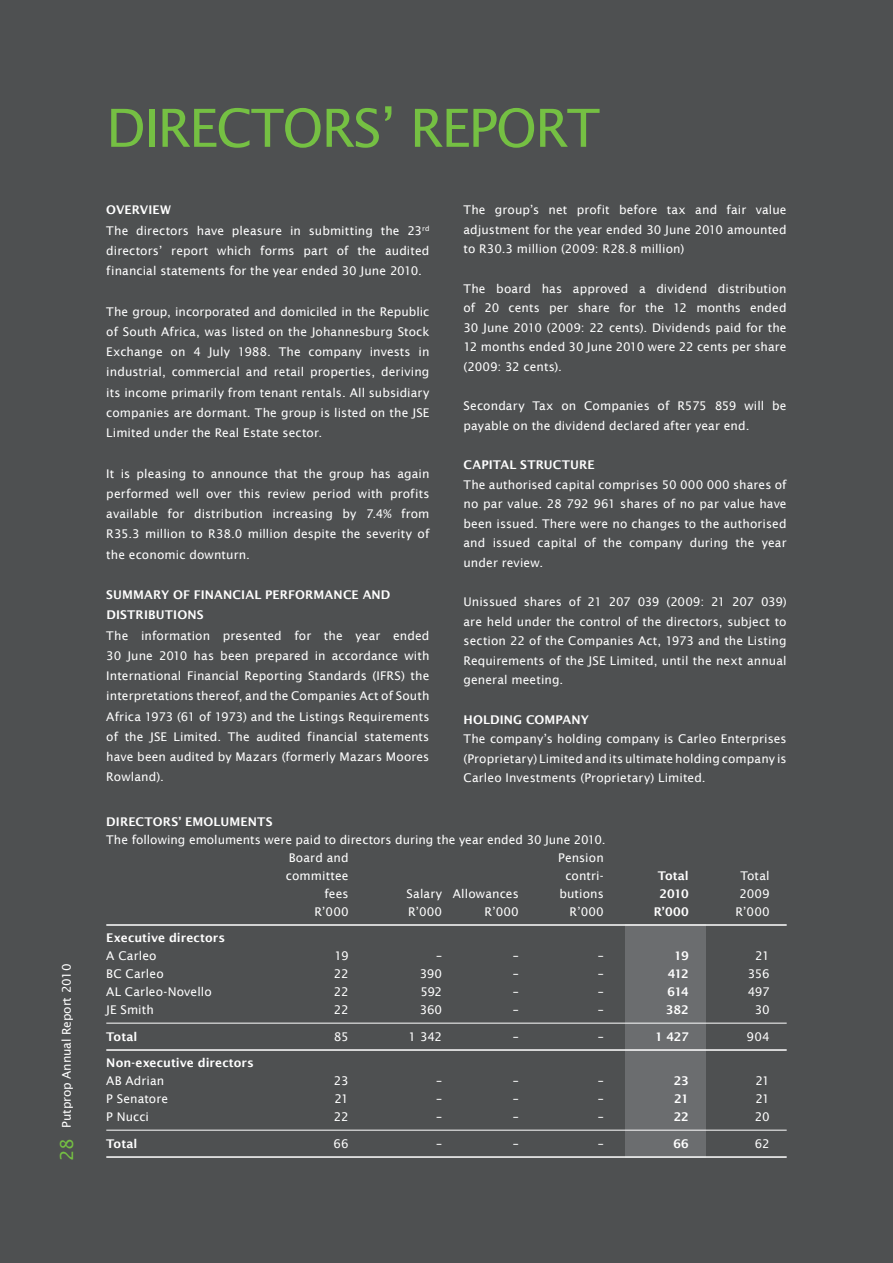
<style>
.page{position:relative;width:893px;height:1263px;background:#4e5051}
.page>*{position:absolute;margin:0;border:0;box-sizing:border-box;transform-origin:0 0}
.t1{font:52.5px "Lucida Sans";letter-spacing:-.03em;color:#75c043}
.t2{font:12px/20.2px "Lucida Sans";letter-spacing:.01em;color:#fff;text-align:justify}
.t3{font:600 12px "Lucida Sans";letter-spacing:.01em;color:#fff}
.t4{font:12px "Lucida Sans";letter-spacing:-.01em;color:#fff}
.s1{font-size:18px;color:#75c043}
.s2{font-weight:600}
</style>
<div class="page">
<div style="left:625px;top:924px;width:81px;height:234px;background:#6b6d6f"></div>
<hr style="left:106px;top:924px;width:681px;height:2px;background:#fff">
<hr style="left:106px;top:1023px;width:681px;height:1px;background:#fff">
<hr style="left:106px;top:1049px;width:681px;height:2px;background:#fff">
<hr style="left:106px;top:1130px;width:681px;height:1px;background:#fff">
<hr style="left:106px;top:1156px;width:681px;height:2px;background:#fff">
<p class="t4" style="left:60px;top:1161px;width:199px;rotate:-90deg"><span class="s1">28</span> Putprop Annual Report 2010</p>
<h1 class="t1" style="left:106px;top:98px;width:495px">DIRECTORS’ REPORT</h1>
<p class="t2" style="left:106px;top:200px;width:325px;text-align:left"><span class="s2">OVERVIEW<br></span>The directors have pleasure in submitting the 23<sup>rd </sup>directors’ report which forms part of the audited financial statements for the year ended 30 June 2010.</p>
<p class="t2" style="left:106px;top:301px;width:325px">The group, incorporated and domiciled in the Republic of South Africa, was listed on the Johannesburg Stock Exchange on 4 July 1988. The company invests in industrial, commercial and retail properties, deriving its income primarily from tenant rentals. All subsidiary companies are dormant. The group is listed on the JSE Limited under the Real Estate sector.</p>
<p class="t2" style="left:106px;top:463px;width:325px">It is pleasing to announce that the group has again performed well over this review period with profits available for distribution increasing by 7.4% from R35.3 million to R38.0 million despite the severity of the economic downturn.</p>
<p class="t3" style="left:106px;top:588px;width:109px">SUMMARY OF FINANC</p>
<p class="t3" style="left:241px;top:588px;width:94px">IAL PERFORMANC</p>
<p class="t3" style="left:352px;top:588px;width:22px">E AND</p>
<p class="t3" style="left:106px;top:608px;width:99px">DISTRIBUTIONS</p>
<p class="t2" style="left:106px;top:625px;width:325px">The information presented for the year ended 30 June 2010 has been prepared in accordance with International Financial Reporting Standards (IFRS) the interpretations thereof, and the Companies Act of South Africa 1973 (61 of 1973) and the Listings Requirements of the JSE Limited. The audited financial statements have been audited by Mazars (formerly Mazars Moores Rowland).</p>
<p class="t2" style="left:463px;top:200px;width:325px;line-height:19.6px">The group’s net profit before tax and fair value adjustment for the year ended 30 June 2010 amounted to R30.3 million (2009: R28.8 million)</p>
<p class="t2" style="left:463px;top:278px;width:325px;line-height:19.6px">The board has approved a dividend distribution of 20 cents per share for the 12 months ended 30 June 2010 (2009: 22 cents). Dividends paid for the 12 months ended 30 June 2010 were 22 cents per share (2009: 32 cents).</p>
<p class="t2" style="left:463px;top:396px;width:325px;line-height:19.6px">Secondary Tax on Companies of R575 859 will be payable on the dividend declared after year end.</p>
<p class="t3" style="left:463px;top:458px;width:39px">CAPITAL</p>
<p class="t3" style="left:520px;top:458px;width:76px">STRUCTURE</p>
<p class="t2" style="left:463px;top:474px;width:325px;line-height:19.6px">The authorised capital comprises 50 000 000 shares of no par value. 28 792 961 shares of no par value have been issued. There were no changes to the authorised and issued capital of the company during the year under review.</p>
<p class="t2" style="left:463px;top:592px;width:325px;line-height:19.6px">Unissued shares of 21 207 039 (2009: 21 207 039) are held under the control of the directors, subject to section 22 of the Companies Act, 1973 and the Listing Requirements of the JSE Limited, until the next annual general meeting.</p>
<p class="t3" style="left:463px;top:712px;width:101px">HOLDING COMPAN</p>
<p class="t3" style="left:581px;top:712px;width:10px">Y</p>
<p class="t2" style="left:463px;top:729px;width:325px;line-height:19.6px">The company’s holding company is Carleo Enterprises (Proprietary) Limited and its ultimate holding company is Carleo Investments (Proprietary) Limited.</p>
<p class="t3" style="left:106px;top:814px;width:168px">DIRECTORS’ EMOLUMENTS</p>
<p class="t2" style="left:289px;top:830px;width:318px;line-height:18px;text-indent:-182px">The following emoluments were paid to directors during the year ended 30 June 2010.<br>Board and</p>
<p class="t2" style="left:558px;top:847px;width:47px">Pension</p>
<p class="t2" style="left:286px;top:865px;width:64px">committee</p>
<p class="t2" style="left:565px;top:865px;width:40px">contri-</p>
<p class="t3" style="left:658px;top:868px;width:33px">TOTAL</p>
<p class="t2" style="left:740px;top:865px;width:31px">Total</p>
<p class="t2" style="left:324px;top:883px;width:26px">fees</p>
<p class="t2" style="left:406px;top:883px;width:114px">Salary Allowances</p>
<p class="t2" style="left:559px;top:883px;width:46px">butions</p>
<p class="t3" style="left:660px;top:886px;width:31px">2010</p>
<p class="t2" style="left:739px;top:883px;width:32px">2009</p>
<p class="t2" style="left:314px;top:901px;width:36px">R’000</p>
<p class="t2" style="left:408px;top:901px;width:36px">R’000</p>
<p class="t2" style="left:485px;top:901px;width:36px">R’000</p>
<p class="t2" style="left:570px;top:901px;width:36px">R’000</p>
<p class="t3" style="left:654px;top:904px;width:37px">R’000</p>
<p class="t2" style="left:735px;top:901px;width:36px">R’000</p>
<p class="t3" style="left:106px;top:931px;width:120px">EXECUTIVE DIRECTORS</p>
<p class="t2" style="left:106px;top:946px;width:52px">A Carleo</p>
<p class="t2" style="left:335px;top:946px;width:16px">19</p>
<p class="t2" style="left:436px;top:946px;width:7px">–</p>
<p class="t2" style="left:513px;top:946px;width:7px">–</p>
<p class="t2" style="left:598px;top:946px;width:7px">–</p>
<p class="t3" style="left:674px;top:949px;width:16px">19</p>
<p class="t2" style="left:755px;top:946px;width:16px">21</p>
<p class="t2" style="left:106px;top:964px;width:59px">BC Carleo</p>
<p class="t2" style="left:334px;top:964px;width:16px">22</p>
<p class="t2" style="left:420px;top:964px;width:24px">390</p>
<p class="t2" style="left:513px;top:964px;width:7px">–</p>
<p class="t2" style="left:598px;top:964px;width:7px">–</p>
<p class="t3" style="left:668px;top:967px;width:23px">412</p>
<p class="t2" style="left:748px;top:964px;width:23px">356</p>
<p class="t2" style="left:106px;top:982px;width:107px">AL Carleo-Novello</p>
<p class="t2" style="left:334px;top:982px;width:16px">22</p>
<p class="t2" style="left:420px;top:982px;width:23px">592</p>
<p class="t2" style="left:513px;top:982px;width:7px">–</p>
<p class="t2" style="left:598px;top:982px;width:7px">–</p>
<p class="t3" style="left:667px;top:985px;width:23px">614</p>
<p class="t2" style="left:748px;top:982px;width:23px">497</p>
<p class="t2" style="left:106px;top:1000px;width:49px">JE Smith</p>
<p class="t2" style="left:334px;top:1000px;width:16px">22</p>
<p class="t2" style="left:420px;top:1000px;width:24px">360</p>
<p class="t2" style="left:513px;top:1000px;width:7px">–</p>
<p class="t2" style="left:598px;top:1000px;width:7px">–</p>
<p class="t3" style="left:666px;top:1003px;width:24px">382</p>
<p class="t2" style="left:755px;top:1000px;width:16px">30</p>
<p class="t3" style="left:106px;top:1030px;width:33px">TOTAL</p>
<p class="t2" style="left:334px;top:1026px;width:16px">85</p>
<p class="t2" style="left:409px;top:1026px;width:35px">1 342</p>
<p class="t2" style="left:513px;top:1026px;width:7px">–</p>
<p class="t2" style="left:598px;top:1026px;width:7px">–</p>
<p class="t3" style="left:655px;top:1030px;width:35px">1 427</p>
<p class="t2" style="left:747px;top:1026px;width:25px">904</p>
<p class="t3" style="left:106px;top:1056px;width:149px">NON-EXECUTIVE DIRECTORS</p>
<p class="t2" style="left:106px;top:1071px;width:60px">AB Adrian</p>
<p class="t2" style="left:334px;top:1071px;width:16px">23</p>
<p class="t2" style="left:436px;top:1071px;width:7px">–</p>
<p class="t2" style="left:513px;top:1071px;width:7px">–</p>
<p class="t2" style="left:598px;top:1071px;width:7px">–</p>
<p class="t3" style="left:674px;top:1074px;width:17px">23</p>
<p class="t2" style="left:755px;top:1071px;width:16px">21</p>
<p class="t2" style="left:106px;top:1089px;width:63px">P Senatore</p>
<p class="t2" style="left:334px;top:1089px;width:16px">21</p>
<p class="t2" style="left:436px;top:1089px;width:7px">–</p>
<p class="t2" style="left:513px;top:1089px;width:7px">–</p>
<p class="t2" style="left:598px;top:1089px;width:7px">–</p>
<p class="t3" style="left:674px;top:1092px;width:16px">21</p>
<p class="t2" style="left:755px;top:1089px;width:16px">21</p>
<p class="t2" style="left:106px;top:1107px;width:44px">P Nucci</p>
<p class="t2" style="left:334px;top:1107px;width:16px">22</p>
<p class="t2" style="left:436px;top:1107px;width:7px">–</p>
<p class="t2" style="left:513px;top:1107px;width:7px">–</p>
<p class="t2" style="left:598px;top:1107px;width:7px">–</p>
<p class="t3" style="left:674px;top:1110px;width:17px">22</p>
<p class="t2" style="left:755px;top:1107px;width:16px">20</p>
<p class="t3" style="left:106px;top:1137px;width:33px">TOTAL</p>
<p class="t2" style="left:334px;top:1133px;width:17px">66</p>
<p class="t2" style="left:436px;top:1133px;width:7px">–</p>
<p class="t2" style="left:513px;top:1133px;width:7px">–</p>
<p class="t2" style="left:598px;top:1133px;width:7px">–</p>
<p class="t3" style="left:673px;top:1137px;width:17px">66</p>
<p class="t2" style="left:755px;top:1133px;width:16px">62</p>
</div>
